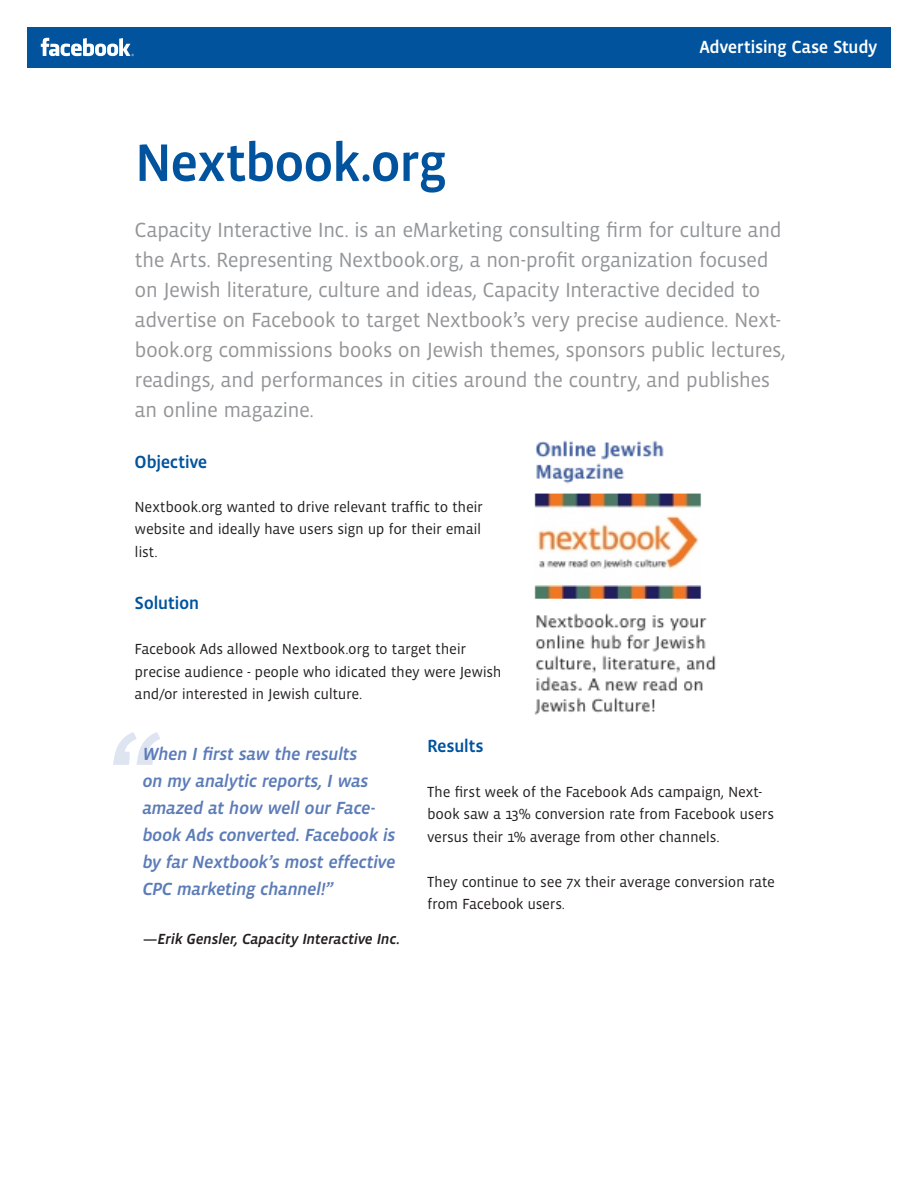
<style>
.page{position:relative;width:918px;height:1188px;background:#fff}
.page>*{position:absolute;margin:0;border:0;box-sizing:border-box;transform-origin:0 0}
.Intro{font:500 54px "Vista Sans OT";letter-spacing:-.035em;color:#01539e}
.Intro-2{font:21px/30px "Vista Sans OT";letter-spacing:-.03em;color:#939598}
.t1{font:italic 500 18px/27px "Vista Sans OT";letter-spacing:-.03em;color:#5c7cb8}
.Intro-3{font:500 18px "Vista Sans OT";letter-spacing:-.03em;color:#01539e}
.Header_Bar_Text{font:500 18px "Vista Sans OT";letter-spacing:-.03em;color:#fff}
.t2{font:15px/22.5px "Vista Sans OT";letter-spacing:-.02em;color:#231f20}
.Citation{font:italic 500 15px "Vista Sans OT";letter-spacing:-.025em;color:#231f20}
</style>
<div class="page">
<div style="left:27px;top:27px;width:864px;height:41px;background:#01539e"></div>
<svg style="left:41px;top:38px;width:93px;height:18px"></svg>
<svg style="left:113px;top:732px;width:47px;height:33px"></svg>
<img style="left:534px;top:440px;width:182px;height:275px">
<p class="Intro" style="left:135px;top:135px;width:314px">Nextbook.org</p>
<p class="Header_Bar_Text" style="left:699px;top:38px;width:180px">Advertising Case Study</p>
<p class="Intro-2" style="left:135px;top:216px;width:653px">Capacity Interactive Inc. is an eMarketing consulting firm for culture and the Arts. Representing Nextbook.org, a non-profit organization focused on Jewish literature, culture and ideas, Capacity Interactive decided to advertise on Facebook to target Nextbook’s very precise audience. Next&shy;book.org commissions books on Jewish themes, sponsors public lectures, readings, and performances in cities around the country, and publishes an online magazine.</p>
<p class="Intro-3" style="left:135px;top:453px;width:74px">Objective</p>
<p class="t2" style="left:135px;top:496px;width:350px;text-align:justify">Nextbook.org wanted to drive relevant traffic to their website and ideally have users sign up for their email list.</p>
<p class="Intro-3" style="left:135px;top:594px;width:66px">Solution</p>
<p class="t2" style="left:135px;top:638px;width:368px">Facebook Ads allowed Nextbook.org to target their precise audience - people who idicated they were Jewish and/or interested in Jewish culture.</p>
<p class="Intro-3" style="left:427px;top:736px;width:58px">Results</p>
<p class="t2" style="left:427px;top:781px;width:349px">The first week of the Facebook Ads campaign, Next&shy;book saw a 13% conversion rate from Facebook users versus their 1% average from other channels.</p>
<p class="t2" style="left:427px;top:871px;width:349px">They continue to see 7x their average conversion rate from Facebook users.</p>
<p class="t1" style="left:142px;top:740px;width:255px">When I first saw the results<br>on my analytic reports, I was amazed at how well our Face&shy;book Ads converted. Facebook is by far Nextbook’s most effective<br>CPC marketing channel!”</p>
<p class="Citation" style="left:143px;top:931px;width:259px">—Erik Gensler, Capacity Interactive Inc.</p>
</div>
